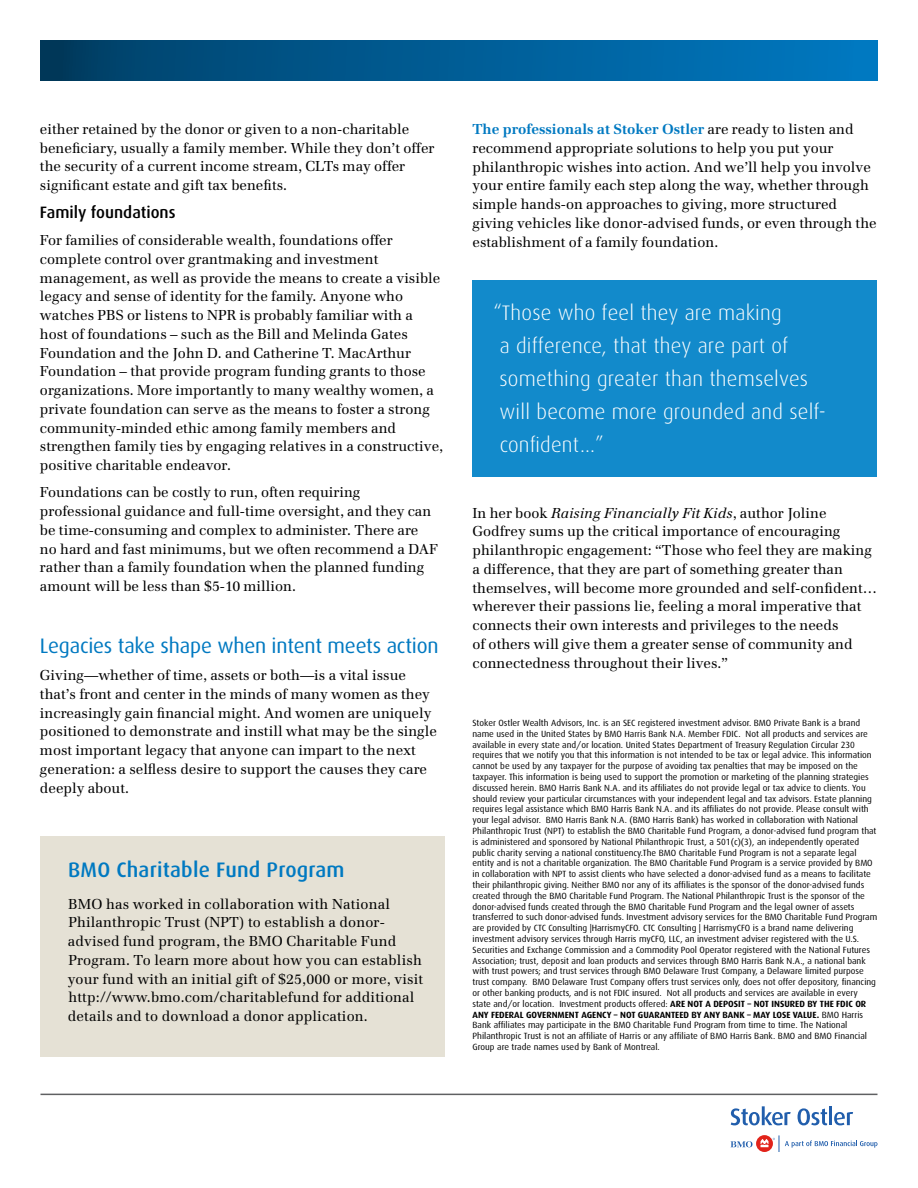
<style>
.page{position:relative;width:918px;height:1188px;background:#fff}
.page>*{position:absolute;margin:0;border:0;box-sizing:border-box;transform-origin:0 0}
.t1{font:300 21px/33px "Dax";letter-spacing:.01em;color:#fff}
.t2{font:21px "Dax";letter-spacing:-.01em;color:#0079c1}
.t3{font:500 21px "Dax";letter-spacing:.01em;color:#0079c1}
.t4{font:500 16.5px "Dax";color:#000}
.t5{font:14.25px/18.8px "Emona";color:#000}
.t6{font:9px/10.8px "Dax";color:#000}
.s1{font-weight:700;color:#0079c1}
.s2{font-style:italic}
.s3{font-weight:700}
</style>
<div class="page">
<div style="left:40px;top:40px;width:837px;height:41px;background:linear-gradient(to right,#003e65,#007ac4)"></div>
<hr style="left:40px;top:1094px;width:838px;height:1px;background:#5f6062">
<div style="left:40px;top:837px;width:406px;height:220px;background:#e5e1d5"></div>
<div style="left:472px;top:280px;width:406px;height:196px;background:#128acb"></div>
<svg style="left:731px;top:1106px;width:60px;height:19px"></svg>
<svg style="left:798px;top:1108px;width:29px;height:17px"></svg>
<hr style="left:829px;top:1106px;width:3px;height:19px;background:#215eac">
<svg style="left:834px;top:1112px;width:19px;height:13px"></svg>
<svg style="left:731px;top:1141px;width:21px;height:6px"></svg>
<svg style="left:756px;top:1135px;width:17px;height:17px"></svg>
<svg style="left:761px;top:1135px;width:117px;height:17px"></svg>
<h3 class="t5" style="left:40px;top:120px;width:396px">either retained by the donor or given to a non-charitable beneficiary, usually a family member. While they don’t offer the security of a current income stream, CLTs may offer significant estate and gift tax benefits.</h3>
<h2 class="t4" style="left:40px;top:203px;width:137px">Family foundations</h2>
<p class="t5" style="left:40px;top:231px;width:405px">For families of considerable wealth, foundations offer complete control over grantmaking and investment management, as well as provide the means to create a visible legacy and sense of identity for the family. Anyone who watches PBS or listens to NPR is probably familiar with a host of foundations – such as the Bill and Melinda Gates Foundation and the John D. and Catherine T. MacArthur Foundation – that provide program funding grants to those organizations. More importantly to many wealthy women, a private foundation can serve as the means to foster a strong community-minded ethic among family members and strengthen family ties by engaging relatives in a constructive, positive charitable endeavor.</p>
<p class="t5" style="left:40px;top:483px;width:399px">Foundations can be costly to run, often requiring professional guidance and full-time oversight, and they can be time-consuming and complex to administer. There are no hard and fast minimums, but we often recommend a DAF rather than a family foundation when the planned funding amount will be less than $5-10 million.</p>
<h1 class="t2" style="left:40px;top:634px;width:400px">Legacies take shape when intent meets action</h1>
<p class="t5" style="left:40px;top:666px;width:399px">Giving—whether of time, assets or both—is a vital issue that’s front and center in the minds of many women as they increasingly gain financial might. And women are uniquely positioned to demonstrate and instill what may be the single most important legacy that anyone can impart to the next generation: a selfless desire to support the causes they care deeply about.</p>
<h1 class="t3" style="left:68px;top:858px;width:278px">BMO Charitable Fund Program</h1>
<p class="t5" style="left:68px;top:894px;width:357px">BMO has worked in collaboration with National Philanthropic Trust (NPT) to establish a donor&shy;advised fund program, the BMO Charitable Fund Program. To learn more about how you can establish your fund with an initial gift of $25,000 or more, visit http://www.bmo.com/charitablefund for additional details and to download a donor application.</p>
<p class="t5" style="left:473px;top:120px;width:406px"><span class="s1">The professionals at Stoker Ostler</span> are ready to listen and recommend appropriate solutions to help you put your philanthropic wishes into action. And we’ll help you involve your entire family each step along the way, whether through simple hands-on approaches to giving, more structured giving vehicles like donor-advised funds, or even through the establishment of a family foundation.</p>
<h1 class="t1" style="left:493px;top:297px;width:334px">“Those who feel they are making<br>a difference, that they are part of something greater than themselves will become more grounded and self&shy;confident...”</h1>
<p class="t5" style="left:473px;top:503px;width:406px">In her book <span class="s2">Raising Financially Fit Kids</span>, author Joline Godfrey sums up the critical importance of encouraging philanthropic engagement: “Those who feel they are making a difference, that they are part of something greater than themselves, will become more grounded and self-confident… wherever their passions lie, feeling a moral imperative that connects their own interests and privileges to the needs<br>of others will give them a greater sense of community and connectedness throughout their lives.”</p>
<p class="t6" style="left:472px;top:718px;width:406px">Stoker Ostler Wealth Advisors, Inc. is an SEC registered investment advisor. BMO Private Bank is a brand name used in the United States by BMO Harris Bank N.A. Member FDIC. Not all products and services are available in every state and/or location. United States Department of Treasury Regulation Circular 230 requires that we notify you that this information is not intended to be tax or legal advice. This information cannot be used by any taxpayer for the purpose of avoiding tax penalties that may be imposed on the taxpayer. This information is being used to support the promotion or marketing of the planning strategies discussed herein. BMO Harris Bank N.A. and its affiliates do not provide legal or tax advice to clients. You should review your particular circumstances with your independent legal and tax advisors. Estate planning requires legal assistance which BMO Harris Bank N.A. and its affiliates do not provide. Please consult with your legal advisor. BMO Harris Bank N.A. (BMO Harris Bank) has worked in collaboration with National Philanthropic Trust (NPT) to establish the BMO Charitable Fund Program, a donor-advised fund program that is administered and sponsored by National Philanthropic Trust, a 501(c)(3), an independently operated public charity serving a national constituency.The BMO Charitable Fund Program is not a separate legal entity and is not a charitable organization. The BMO Charitable Fund Program is a service provided by BMO in collaboration with NPT to assist clients who have selected a donor-advised fund as a means to facilitate their philanthropic giving. Neither BMO nor any of its affiliates is the sponsor of the donor-advised funds created through the BMO Charitable Fund Program. The National Philanthropic Trust is the sponsor of the donor-advised funds created through the BMO Charitable Fund Program and the legal owner of assets transferred to such donor-advised funds. Investment advisory services for the BMO Charitable Fund Program are provided by CTC Consulting |HarrismyCFO. CTC Consulting | HarrismyCFO is a brand name delivering investment advisory services through Harris myCFO, LLC, an investment adviser registered with the U.S.<br>Securities and Exchange Commission and a Commodity Pool Operator registered with the National Futures Association; trust, deposit and loan products and services through BMO Harris Bank N.A., a national bank with trust powers; and trust services through BMO Delaware Trust Company, a Delaware limited purpose trust company. BMO Delaware Trust Company offers trust services only, does not offer depository, financing or other banking products, and is not FDIC insured. Not all products and services are available in every state and/or location. Investment products offered: <span class="s3">ARE NOT A DEPOSIT – NOT INSURED BY THE FDIC OR ANY FEDERAL GOVERNMENT AGENCY – NOT GUARANTEED BY ANY BANK – MAY LOSE VALUE.</span> BMO Harris Bank affiliates may participate in the BMO Charitable Fund Program from time to time. The National Philanthropic Trust is not an affiliate of Harris or any affiliate of BMO Harris Bank. BMO and BMO Financial Group are trade names used by Bank of Montreal.</p>
</div>
